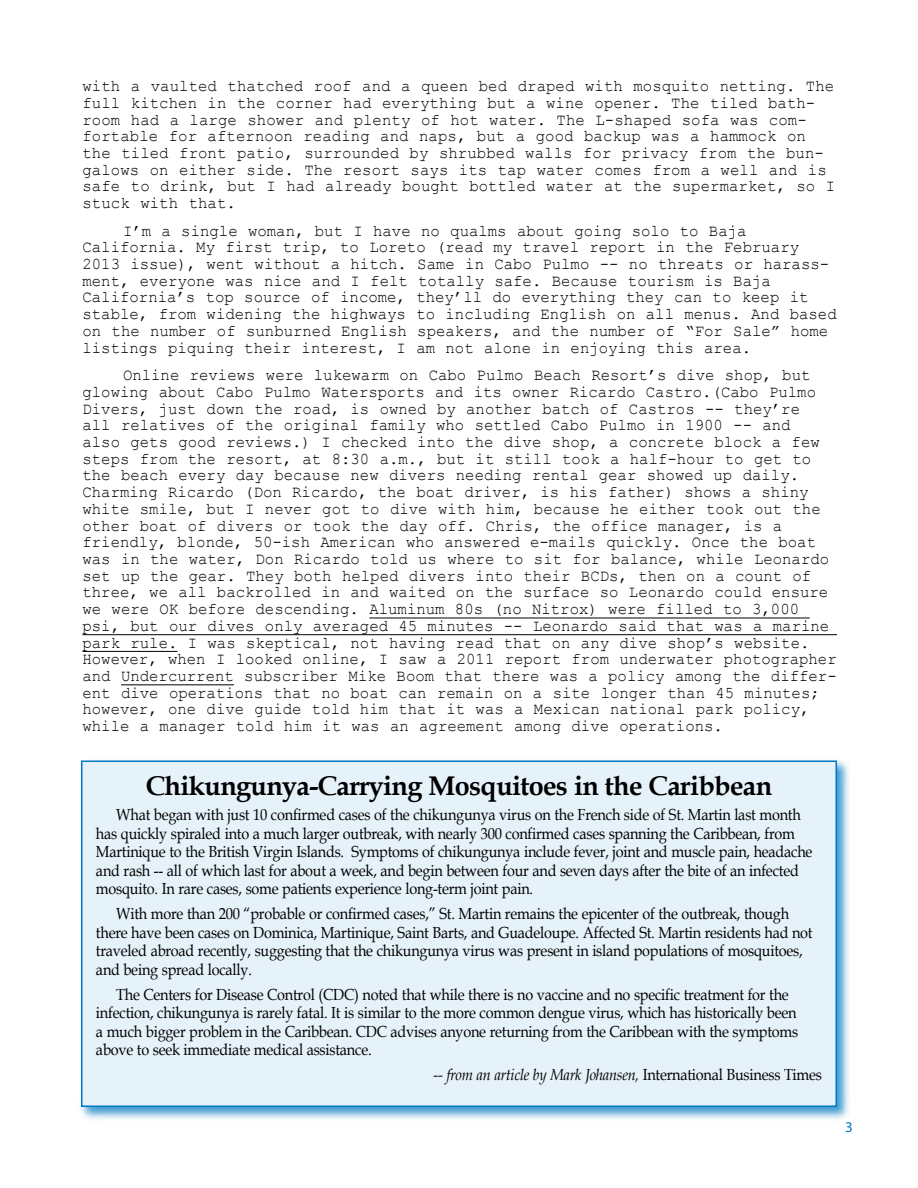
<style>
.page{position:relative;width:918px;height:1188px;background:#fff}
.page>*{position:absolute;margin:0;border:0;box-sizing:border-box;transform-origin:0 0}
.t1{font:700 27px "Book Antiqua";letter-spacing:-.025em;color:#000}
.t2{font:16.5px/16.6px "Courier New";color:#000;scale:.95 1}
.t3{font:16.05px/18.5px "Book Antiqua";letter-spacing:-.015em;color:#000;scale:.9 1}
.t4{font:italic 16.05px "Book Antiqua";letter-spacing:-.015em;color:#000;scale:.9 1}
.t5{font:15px "Myriad Pro";color:#0079c1}
.s1{font-style:normal}
</style>
<div class="page">
<hr style="left:369px;top:618px;width:441px;height:1px;background:#000">
<hr style="left:82px;top:634px;width:755px;height:1px;background:#000">
<hr style="left:82px;top:651px;width:96px;height:1px;background:#000">
<hr style="left:121px;top:685px;width:113px;height:1px;background:#000">
<div style="left:78px;top:758px;width:780px;height:369px;background:#0079c1;opacity:.75"></div>
<div style="left:82px;top:761px;width:754px;height:345px;background:#e6f2f9"></div>
<div style="left:81px;top:760px;width:756px;height:347px;border:2px solid #0079c1"></div>
<p class="t2" style="left:82px;top:77px;width:794px">with a vaulted thatched roof and a queen bed draped with mosquito netting. The full kitchen in the corner had everything but a wine opener. The tiled bath&shy;room had a large shower and plenty of hot water. The L-shaped sofa was com&shy;fortable for afternoon reading and naps, but a good backup was a hammock on the tiled front patio, surrounded by shrubbed walls for privacy from the bun&shy;galows on either side. The resort says its tap water comes from a well and is safe to drink, but I had already bought bottled water at the supermarket, so I stuck with that.</p>
<p class="t2" style="left:82px;top:222px;width:795px;text-indent:41px">I’m a single woman, but I have no qualms about going solo to Baja California. My first trip, to Loreto (read my travel report in the February 2013 issue), went without a hitch. Same in Cabo Pulmo -- no threats or harass&shy;ment, everyone was nice and I felt totally safe. Because tourism is Baja California’s top source of income, they’ll do everything they can to keep it stable, from widening the highways to including English on all menus. And based on the number of sunburned English speakers, and the number of “For Sale” home listings piquing their interest, I am not alone in enjoying this area.</p>
<p class="t2" style="left:82px;top:366px;width:795px;text-indent:41px">Online reviews were lukewarm on Cabo Pulmo Beach Resort’s dive shop, but glowing about Cabo Pulmo Watersports and its owner Ricardo Castro.(Cabo Pulmo Divers, just down the road, is owned by another batch of Castros -- they’re<br>all relatives of the original family who settled Cabo Pulmo in 1900 -- and<br>also gets good reviews.) I checked into the dive shop, a concrete block a few steps from the resort, at 8:30 a.m., but it still took a half-hour to get to the beach every day because new divers needing rental gear showed up daily.<br>Charming Ricardo (Don Ricardo, the boat driver, is his father) shows a shiny white smile, but I never got to dive with him, because he either took out the other boat of divers or took the day off. Chris, the office manager, is a friendly, blonde, 50-ish American who answered e-mails quickly. Once the boat was in the water, Don Ricardo told us where to sit for balance, while Leonardo set up the gear. They both helped divers into their BCDs, then on a count of three, we all backrolled in and waited on the surface so Leonardo could ensure we were OK before descending. Aluminum 80s (no Nitrox) were filled to 3,000 psi, but our dives only averaged 45 minutes -- Leonardo said that was a marine park rule. I was skeptical, not having read that on any dive shop’s website.<br>However, when I looked online, I saw a 2011 report from underwater photographer and Undercurrent subscriber Mike Boom that there was a policy among the differ&shy;ent dive operations that no boat can remain on a site longer than 45 minutes; however, one dive guide told him that it was a Mexican national park policy, while a manager told him it was an agreement among dive operations.</p>
<h1 class="t1" style="left:146px;top:768px;width:628px">Chikungunya-Carrying Mosquitoes in the Caribbean</h1>
<p class="t3" style="left:96px;top:805px;width:798px;text-indent:20px">What began with just 10 confirmed cases of the chikungunya virus on the French side of St. Martin last month has quickly spiraled into a much larger outbreak, with nearly 300 confirmed cases spanning the Caribbean, from Martinique to the British Virgin Islands. Symptoms of chikungunya include fever, joint and muscle pain, headache and rash -- all of which last for about a week, and begin between four and seven days after the bite of an infected mosquito. In rare cases, some patients experience long-term joint pain.</p>
<p class="t3" style="left:96px;top:904px;width:798px;text-indent:20px">With more than 200 “probable or confirmed cases,” St. Martin remains the epicenter of the outbreak, though there have been cases on Dominica, Martinique, Saint Barts, and Guadeloupe. Affected St. Martin residents had not traveled abroad recently, suggesting that the chikungunya virus was present in island populations of mosquitoes, and being spread locally.</p>
<p class="t3" style="left:96px;top:985px;width:782px;text-indent:20px">The Centers for Disease Control (CDC) noted that while there is no vaccine and no specific treatment for the infection, chikungunya is rarely fatal. It is similar to the more common dengue virus, which has historically been a much bigger problem in the Caribbean. CDC advises anyone returning from the Caribbean with the symptoms above to seek immediate medical assistance.</p>
<p class="t4" style="left:433px;top:1064px;width:433px">-- from an article by Mark Johansen, <span class="s1">International Business Times</span></p>
<p class="t5" style="left:845px;top:1117px;width:9px">3</p>
</div>
